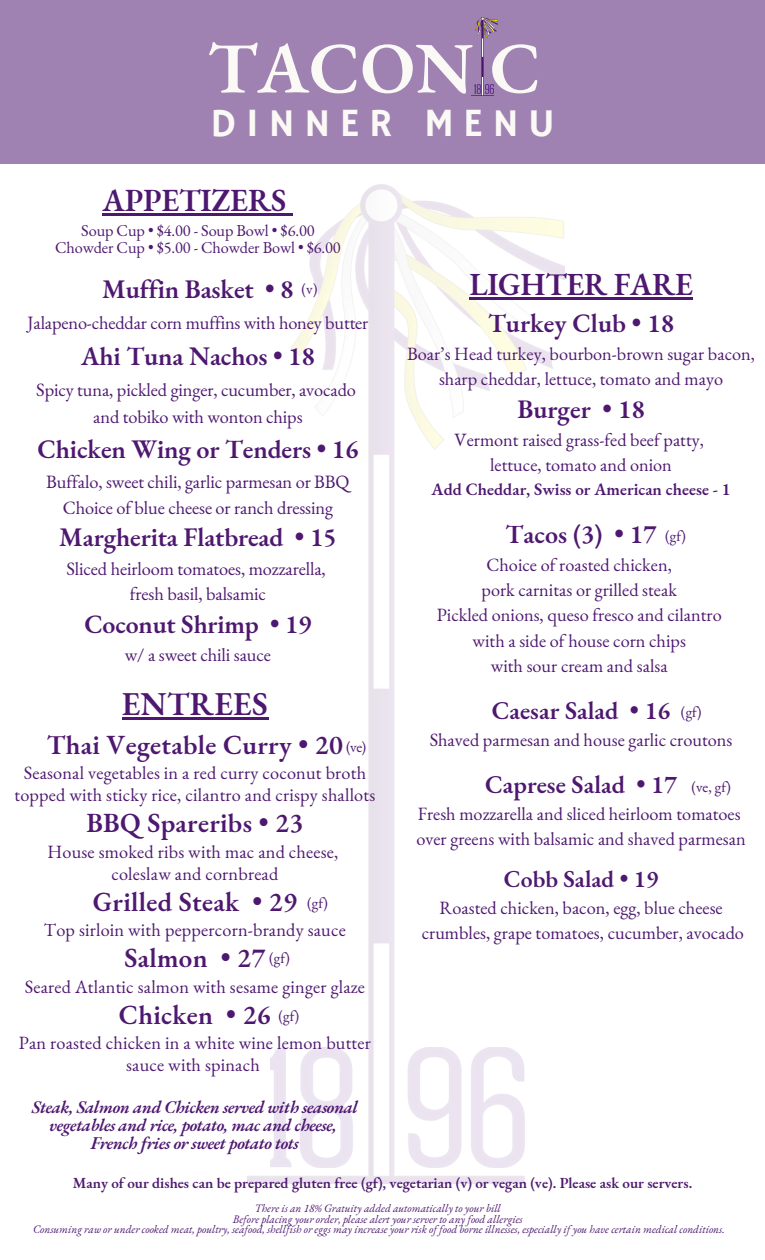
<style>
.page{position:relative;width:765px;height:1260px;background:#fff}
.page>*{position:absolute;margin:0;border:0;box-sizing:border-box;transform-origin:0 0}
.t1{font:600 72.38px "EB Garamond";color:#faf9f6}
.t2{font:40px "Hammersmith One";letter-spacing:.23em;color:#faf9f6}
.t3{font:600 32.5px "EB Garamond";letter-spacing:.01em;color:#4e1870}
.t4{font:600 31.5px "EB Garamond";letter-spacing:-.005em;color:#4e1870}
.t5{font:600 31.38px "EB Garamond";letter-spacing:-.01em;color:#4e1870}
.t6{font:600 27px "EB Garamond";letter-spacing:.01em;color:#4e1870}
.t7{font:600 26.12px "EB Garamond";letter-spacing:-.005em;color:#4e1870}
.t8{font:600 26px "EB Garamond";color:#4e1870}
.t9{font:600 25.88px "EB Garamond";letter-spacing:-.005em;color:#4e1870}
.t10{font:600 25px "EB Garamond";color:#4e1870}
.t11{font:600 23.75px "EB Garamond";color:#4e1870}
.t12{font:18.38px/25.2px "EB Garamond";letter-spacing:-.005em;color:#4e1870;text-align:center}
.t13{font:18.25px/25.2px "EB Garamond";color:#4e1870;text-align:center}
.t14{font:italic 600 17.5px/17.8px "EB Garamond";letter-spacing:-.02em;color:#4e1870;text-align:center}
.t15{font:600 17px "EB Garamond";color:#4e1870}
.t16{font:16.25px/16.9px "EB Garamond";letter-spacing:-.005em;color:#4e1870;text-align:center}
.t17{font:600 15px "EB Garamond";color:#4e1870}
.t18{font:15px "EB Garamond";color:#4e1870}
.t19{font:italic 11.25px "EB Garamond";color:#4e1870}
</style>
<div class="page">
<img style="left:247px;top:185px;width:317px;height:999px">
<img style="left:271px;top:1048px;width:253px;height:119px">
<div style="left:0;top:0;width:765px;height:164px;background:#9f82b2"></div>
<img style="left:474px;top:18px;width:24px;height:77px">
<img style="left:474px;top:84px;width:19px;height:9px">
<hr style="left:103px;top:213px;width:183px;height:3px;background:#4e1870">
<svg style="left:286px;top:213px;width:7px;height:3px"></svg>
<hr style="left:122px;top:717px;width:146px;height:3px;background:#4e1870">
<hr style="left:469px;top:297px;width:224px;height:3px;background:#4e1870">
<p class="t1" style="left:208px;top:20px;width:335px">TACON C</p>
<h1 class="t2" style="left:210px;top:100px;width:346px">DINNER MENU</h1>
<h3 class="t4" style="left:103px;top:179px;width:185px">APPETIZERS</h3>
<p class="t16" style="left:55px;top:222px;width:287px">Soup Cup • $4.00 - Soup Bowl • $6.00<br>Chowder Cup • $5.00 - Chowder Bowl • $6.00</p>
<h3 class="t7" style="left:102px;top:272px;width:193px">Muffin Basket • 8</h3>
<p class="t12" style="left:27px;top:310px;width:342px">Jalapeno-cheddar corn muffins with honey butter</p>
<h3 class="t7" style="left:81px;top:338px;width:235px">Ahi Tuna Nachos • 18</h3>
<p class="t12" style="left:36px;top:375px;width:321px;line-height:27.2px">Spicy tuna, pickled ginger, cucumber, avocado and tobiko with wonton chips</p>
<h3 class="t7" style="left:37px;top:432px;width:323px">Chicken Wing or Tenders • 16</h3>
<p class="t12" style="left:46px;top:469px;width:305px">Buffalo, sweet chili, garlic parmesan or BBQ<br>Choice of blue cheese or ranch dressing</p>
<h3 class="t7" style="left:59px;top:520px;width:279px">Margherita Flatbread • 15</h3>
<p class="t12" style="left:66px;top:555px;width:261px">Sliced heirloom tomatoes, mozzarella, fresh basil, balsamic</p>
<h3 class="t9" style="left:84px;top:607px;width:229px">Coconut Shrimp • 19</h3>
<p class="t12" style="left:125px;top:642px;width:148px">w/ a sweet chili sauce</p>
<h3 class="t3" style="left:122px;top:682px;width:148px">ENTREES</h3>
<h3 class="t6" style="left:47px;top:726px;width:298px">Thai Vegetable Curry • 20</h3>
<p class="t13" style="left:14px;top:761px;width:362px;line-height:22.5px">Seasonal vegetables in a red curry coconut broth topped with sticky rice, cilantro and crispy shallots</p>
<h3 class="t6" style="left:86px;top:805px;width:218px">BBQ Spareribs • 23</h3>
<p class="t13" style="left:48px;top:840px;width:292px;line-height:22.5px">House smoked ribs with mac and cheese, coleslaw and cornbread</p>
<h3 class="t6" style="left:93px;top:884px;width:205px">Grilled Steak • 29</h3>
<p class="t13" style="left:44px;top:917px;width:303px">Top sirloin with peppercorn-brandy sauce</p>
<h3 class="t6" style="left:124px;top:940px;width:142px">Salmon • 27</h3>
<p class="t13" style="left:25px;top:973px;width:342px">Seared Atlantic salmon with sesame ginger glaze</p>
<h3 class="t6" style="left:119px;top:996px;width:153px">Chicken • 26</h3>
<p class="t13" style="left:19px;top:1031px;width:354px;line-height:22.5px">Pan roasted chicken in a white wine lemon butter sauce with spinach</p>
<h6 class="t18" style="left:302px;top:279px;width:18px">(v)</h6>
<h6 class="t18" style="left:346px;top:737px;width:22px">(ve)</h6>
<h6 class="t18" style="left:307px;top:893px;width:22px">(gf)</h6>
<h6 class="t18" style="left:269px;top:948px;width:22px">(gf)</h6>
<h6 class="t18" style="left:279px;top:1006px;width:22px">(gf)</h6>
<h6 class="t14" style="left:32px;top:1098px;width:328px">Steak, Salmon and Chicken served with seasonal vegetables and rice, potato, mac and cheese,<br>French fries or sweet potato tots</h6>
<h3 class="t5" style="left:469px;top:264px;width:225px">LIGHTER FARE</h3>
<h3 class="t8" style="left:488px;top:306px;width:188px">Turkey Club • 18</h3>
<p class="t13" style="left:407px;top:341px;width:349px">Boar’s Head turkey, bourbon-brown sugar bacon, sharp cheddar, lettuce, tomato and mayo</p>
<h3 class="t8" style="left:517px;top:392px;width:129px">Burger • 18</h3>
<p class="t13" style="left:454px;top:427px;width:251px">Vermont raised grass-fed beef patty, lettuce, tomato and onion</p>
<p class="t15" style="left:432px;top:478px;width:301px">Add Cheddar, Swiss or American cheese - 1</p>
<h3 class="t8" style="left:506px;top:516px;width:152px">Tacos (3) • 17</h3>
<p class="t13" style="left:437px;top:552px;width:286px">Choice of roasted chicken,<br>pork carnitas or grilled steak<br>Pickled onions, queso fresco and cilantro with a side of house corn chips<br>with sour cream and salsa</p>
<h3 class="t10" style="left:492px;top:694px;width:180px">Caesar Salad • 16</h3>
<p class="t13" style="left:430px;top:727px;width:304px">Shaved parmesan and house garlic croutons</p>
<h3 class="t10" style="left:485px;top:768px;width:193px">Caprese Salad • 17</h3>
<p class="t13" style="left:416px;top:801px;width:331px;text-align:left">Fresh mozzarella and sliced heirloom tomatoes over greens with balsamic and shaved parmesan</p>
<h3 class="t11" style="left:504px;top:863px;width:156px">Cobb Salad • 19</h3>
<p class="t13" style="left:422px;top:895px;width:324px">Roasted chicken, bacon, egg, blue cheese crumbles, grape tomatoes, cucumber, avocado</p>
<h6 class="t18" style="left:665px;top:526px;width:22px">(gf)</h6>
<h5 class="t18" style="left:681px;top:702px;width:22px">(gf)</h5>
<h3 class="t18" style="left:691px;top:777px;width:41px">(ve, gf)</h3>
<p class="t17" style="left:73px;top:1173px;width:621px">Many of our dishes can be prepared gluten free (gf), vegetarian (v) or vegan (ve). Please ask our servers.</p>
<h2 class="t19" style="left:255px;top:1201px;width:248px">There is an 18% Gratuity added automatically to your bill</h2>
<h6 class="t19" style="left:233px;top:1211px;width:291px">Before placing your order, please alert your server to any food allergies</h6>
<p class="t19" style="left:33px;top:1222px;width:693px">Consuming raw or under cooked meat, poultry, seafood, shellfish or eggs may increase your risk of food borne illnesses, especially if you have certain medical conditions.</p>
</div>
